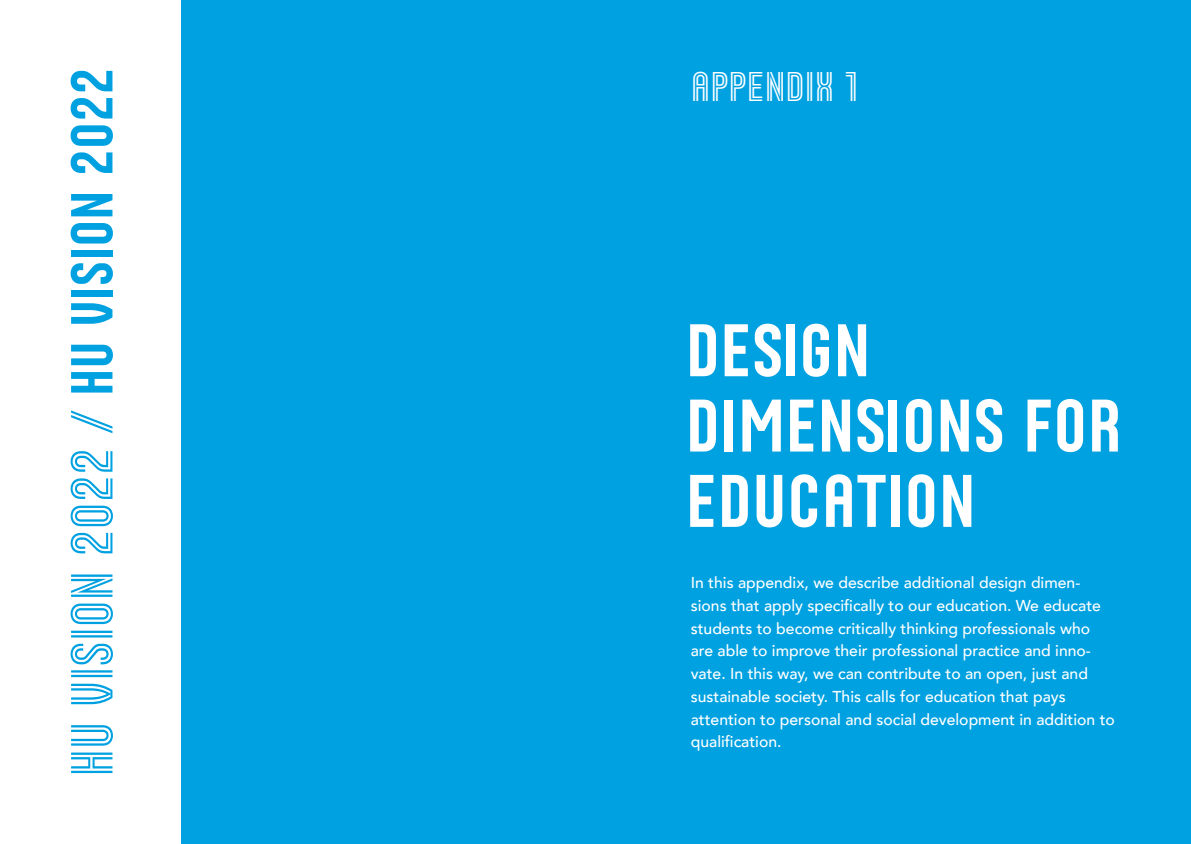
<style>
.page{position:relative;width:1191px;height:844px;background:#fff}
.page>*{position:absolute;margin:0;border:0;box-sizing:border-box;transform-origin:0 0}
.t1{font:75.25px/75.2px "Husans";color:#fff}
.t2{font:59.85px "Husans Inline";letter-spacing:-.01em;color:#00a1e1}
.t3{font:42px "Husans Inline";color:#fff}
.t4{font:500 15.75px/22.8px "Avenir";color:#fff}
.s1{font-family:"Husans"}
</style>
<div class="page">
<div style="left:182px;top:0;width:1009px;height:843px;background:#00a1e1"></div>
<h2 class="t2" style="left:58px;top:776px;width:711px;rotate:-90deg">HU VISION 2022 / <span class="s1">HU VIsion 2022</span></h2>
<h3 class="t3" style="left:691px;top:63px;width:172px">APPENDIX 1</h3>
<h1 class="t1" style="left:685px;top:312px;width:33px">DESIGN<br>DIMENSIONS</h1>
<h1 class="t1" style="left:685px;top:462px;width:34px">EDUCA</h1>
<h1 class="t1" style="left:856px;top:462px;width:58px">TION</h1>
<h1 class="t1" style="left:1022px;top:387px;width:32px">FOR</h1>
<p class="t4" style="left:691px;top:570px;width:425px">In this appendix, we describe additional design dimen&shy;sions that apply specifically to our education. We educate students to become critically thinking professionals who are able to improve their professional practice and inno&shy;vate. In this way, we can contribute to an open, just and sustainable society. This calls for education that pays attention to personal and social development in addition to qualification.</p>
</div>
